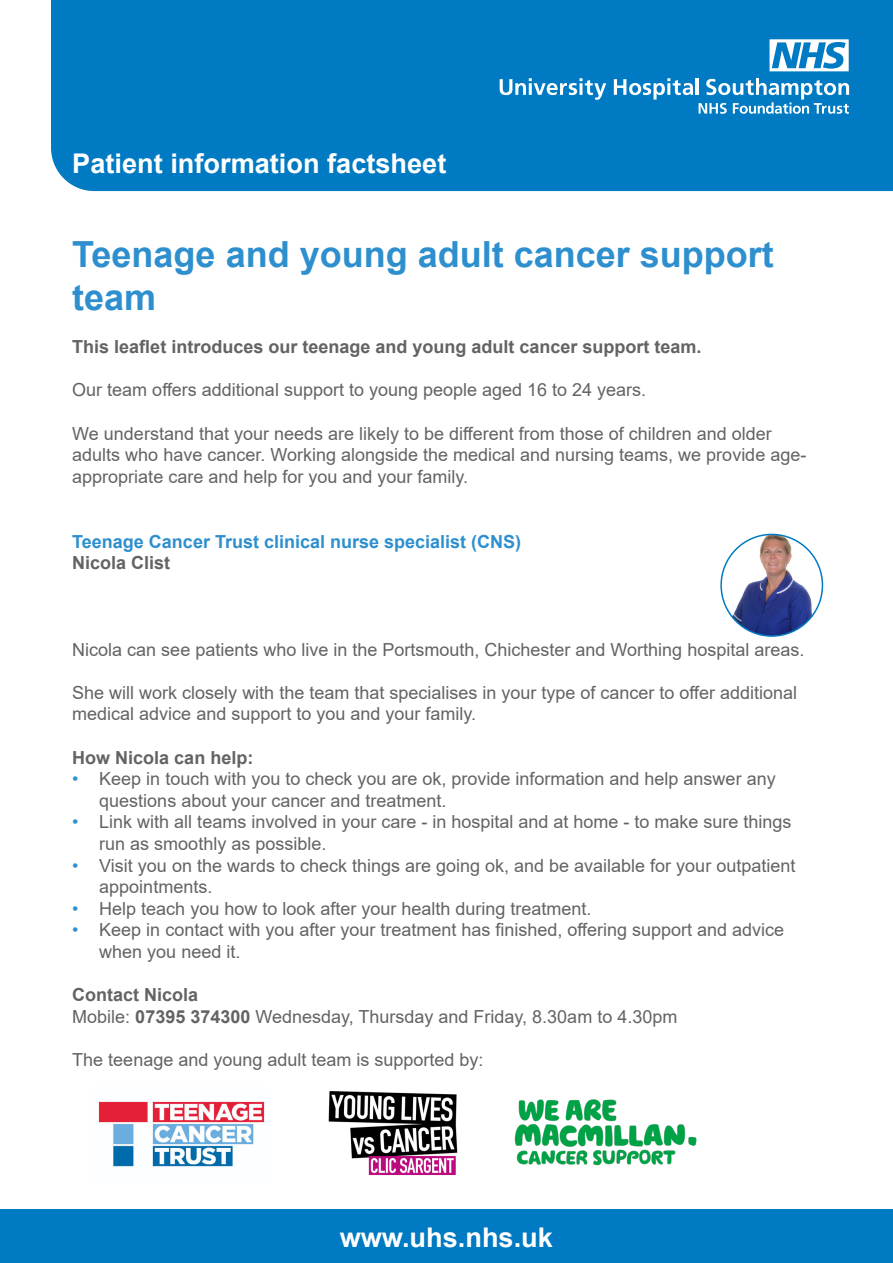
<style>
.page{position:relative;width:893px;height:1263px;background:#fff}
.page>*{position:absolute;margin:0;border:0;box-sizing:border-box;transform-origin:0 0}
.Heading{font:700 36px/43.2px "Arial";color:#2e8fce}
.t1{font:700 27.15px "Arial";color:#fff}
.Paragraph{font:18px/21.6px "Arial";color:#636366}
.Intro_paragraph{font:700 18px "Arial";color:#636366}
.Telephone_numbers{font:18px "Arial";color:#636366}
.Subhead{font:700 18px "Arial";color:#2e8fce}
.Paragraph-2{font:700 18px "Arial";color:#636366}
.s1{color:#2e8fce}
.s2{font-weight:700}
</style>
<div class="page">
<div style="left:51px;top:0;width:842px;height:192px;background:#007ac2"></div>
<div style="left:0;top:1209px;width:893px;height:54px;background:#007ac2"></div>
<svg style="left:500px;top:78px;width:106px;height:22px"></svg>
<svg style="left:614px;top:78px;width:79px;height:22px"></svg>
<hr style="left:696px;top:78px;width:3px;height:17px;background:#fff">
<svg style="left:699px;top:78px;width:150px;height:36px"></svg>
<svg style="left:769px;top:39px;width:80px;height:32px"></svg>
<img style="left:721px;top:534px;width:101px;height:102px;border-radius:51px">
<div style="left:720px;top:534px;width:103px;height:103px;border:2px solid #007ac2;border-radius:50%"></div>
<img style="left:98px;top:1101px;width:167px;height:66px">
<img style="left:514px;top:1099px;width:182px;height:67px">
<img style="left:328px;top:1091px;width:130px;height:85px">
<p class="t1" style="left:72px;top:144px;width:376px">Patient information factsheet</p>
<p class="Heading" style="left:72px;top:233px;width:703px">Teenage and young adult cancer support team</p>
<p class="Intro_paragraph" style="left:72px;top:334px;width:631px">This leaflet introduces our teenage and young adult cancer support team.</p>
<p class="Paragraph" style="left:72px;top:379px;width:575px">Our team offers additional support to young people aged 16 to 24 years.</p>
<p class="Paragraph" style="left:72px;top:422px;width:736px">We understand that your needs are likely to be different from those of children and older adults who have cancer. Working alongside the medical and nursing teams, we provide age&shy;appropriate care and help for you and your family.</p>
<p class="Subhead" style="left:72px;top:529px;width:450px">Teenage Cancer Trust clinical nurse specialist (CNS)</p>
<p class="Intro_paragraph" style="left:72px;top:550px;width:100px">Nicola Clist</p>
<p class="Paragraph" style="left:72px;top:638px;width:734px">Nicola can see patients who live in the Portsmouth, Chichester and Worthing hospital areas.</p>
<p class="Paragraph" style="left:72px;top:682px;width:726px">She will work closely with the team that specialises in your type of cancer to offer additional medical advice and support to you and your family.</p>
<p class="Paragraph-2" style="left:72px;top:745px;width:183px">How Nicola can help:</p>
<p class="Paragraph" style="left:99px;top:768px;width:678px;text-indent:-27px"><span class="s1">•</span> Keep in touch with you to check you are ok, provide information and help answer any questions about your cancer and treatment.</p>
<p class="Paragraph" style="left:99px;top:811px;width:694px;text-indent:-27px"><span class="s1">•</span> Link with all teams involved in your care - in hospital and at home - to make sure things run as smoothly as possible.</p>
<p class="Paragraph" style="left:99px;top:854px;width:698px;text-indent:-27px"><span class="s1">•</span> Visit you on the wards to check things are going ok, and be available for your outpatient appointments.</p>
<p class="Paragraph" style="left:72px;top:898px;width:521px"><span class="s1">•</span> Help teach you how to look after your health during treatment.</p>
<p class="Paragraph" style="left:99px;top:919px;width:686px;text-indent:-27px"><span class="s1">•</span> Keep in contact with you after your treatment has finished, offering support and advice when you need it.</p>
<p class="Intro_paragraph" style="left:72px;top:982px;width:128px">Contact Nicola</p>
<p class="Telephone_numbers" style="left:72px;top:1004px;width:607px">Mobile: <span class="s2">07395 374300</span> Wednesday, Thursday and Friday, 8.30am to 4.30pm</p>
<p class="Paragraph" style="left:72px;top:1049px;width:413px">The teenage and young adult team is supported by:</p>
<p class="t1" style="left:340px;top:1218px;width:215px">www.uhs.nhs.uk</p>
</div>
